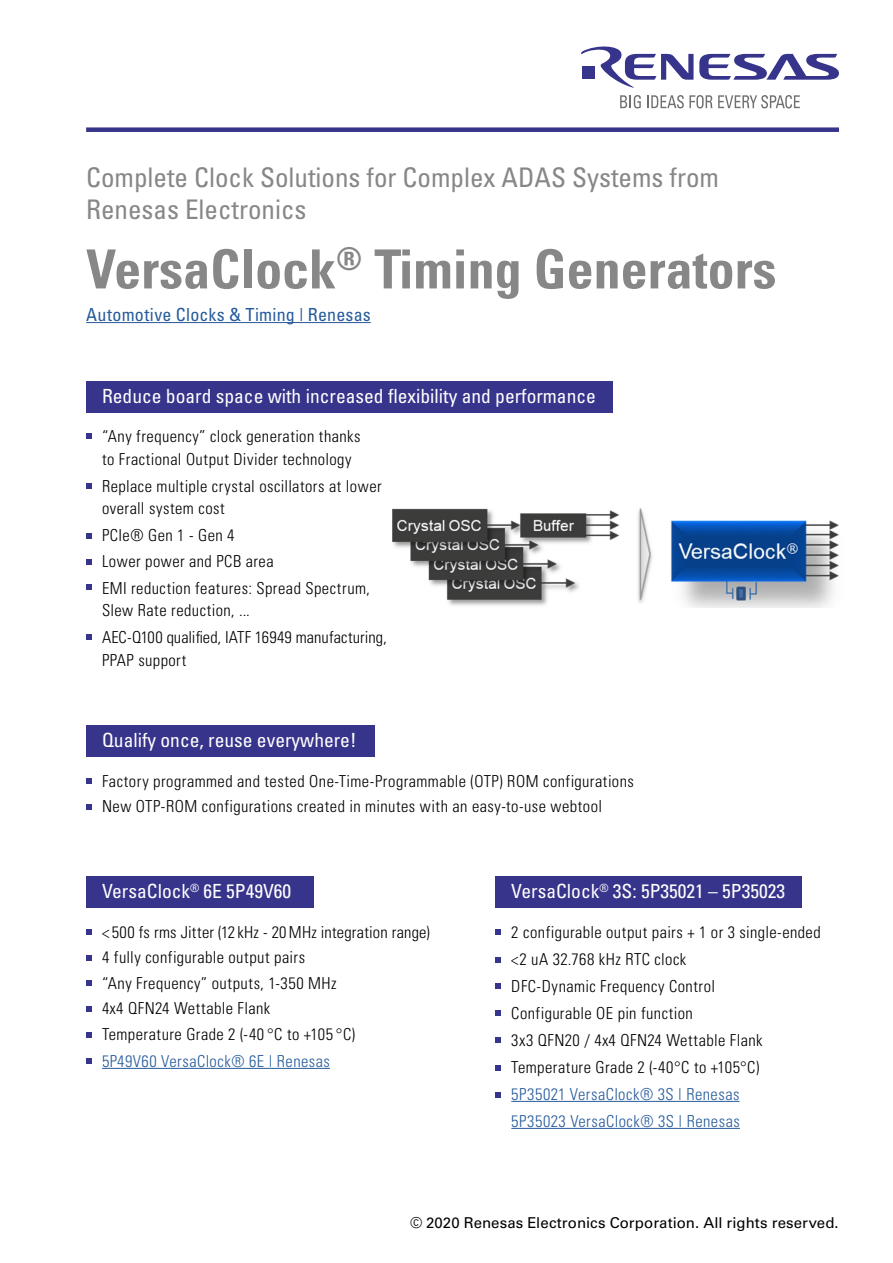
<style>
.page{position:relative;width:893px;height:1263px;background:#fff}
.page>*{position:absolute;margin:0;border:0;box-sizing:border-box;transform-origin:0 0}
.t1{font:700 condensed 54px "Univers";color:#878787}
.t2{font:condensed 27px "Univers";color:#878787}
.t3{font:condensed 19.5px "Univers";color:#fff}
.t4{font:condensed 18px "Univers";letter-spacing:.01em;color:#275b9b}
.t5{font:300 condensed 16.5px/22.5px "Univers";letter-spacing:.025em;color:#000}
.t6{font:300 condensed 16.5px "Univers";letter-spacing:.025em;color:#275b9b}
.t7{font:500 15px "Univers CE";letter-spacing:.005em;color:#000}
</style>
<div class="page">
<svg style="left:699px;top:54px;width:140px;height:26px"></svg>
<svg style="left:581px;top:47px;width:112px;height:41px"></svg>
<svg style="left:620px;top:95px;width:21px;height:13px"></svg>
<svg style="left:647px;top:95px;width:65px;height:13px"></svg>
<svg style="left:718px;top:95px;width:82px;height:13px"></svg>
<div style="left:86px;top:127px;width:753px;height:5px;background:#37348b"></div>
<div style="left:86px;top:381px;width:526px;height:31px;background:#37348b"></div>
<svg style="left:86px;top:434px;width:5px;height:5px"></svg>
<svg style="left:86px;top:634px;width:5px;height:5px"></svg>
<svg style="left:86px;top:483px;width:5px;height:6px"></svg>
<hr style="left:86px;top:322px;width:285px;height:1px;background:#275b9b">
<img style="left:392px;top:508px;width:447px;height:100px">
<svg style="left:86px;top:533px;width:5px;height:6px"></svg>
<svg style="left:86px;top:559px;width:5px;height:5px"></svg>
<svg style="left:86px;top:584px;width:5px;height:6px"></svg>
<div style="left:86px;top:725px;width:288px;height:32px;background:#37348b"></div>
<svg style="left:86px;top:778px;width:5px;height:5px"></svg>
<svg style="left:86px;top:804px;width:5px;height:6px"></svg>
<div style="left:86px;top:876px;width:227px;height:32px;background:#37348b"></div>
<hr style="left:102px;top:1068px;width:228px;height:1px;background:#275b9b">
<svg style="left:86px;top:929px;width:5px;height:5px"></svg>
<svg style="left:86px;top:955px;width:5px;height:6px"></svg>
<svg style="left:86px;top:980px;width:5px;height:5px"></svg>
<svg style="left:86px;top:1006px;width:5px;height:6px"></svg>
<svg style="left:86px;top:1032px;width:5px;height:5px"></svg>
<svg style="left:86px;top:1059px;width:5px;height:5px"></svg>
<div style="left:495px;top:876px;width:307px;height:32px;background:#37348b"></div>
<hr style="left:511px;top:1101px;width:228px;height:1px;background:#275b9b">
<hr style="left:511px;top:1128px;width:229px;height:1px;background:#275b9b">
<svg style="left:496px;top:929px;width:5px;height:5px"></svg>
<svg style="left:496px;top:958px;width:5px;height:5px"></svg>
<svg style="left:496px;top:983px;width:5px;height:5px"></svg>
<svg style="left:496px;top:1010px;width:5px;height:5px"></svg>
<svg style="left:496px;top:1037px;width:5px;height:6px"></svg>
<svg style="left:496px;top:1065px;width:5px;height:5px"></svg>
<svg style="left:496px;top:1093px;width:5px;height:5px"></svg>
<p class="t2" style="left:86px;top:160px;width:634px">Complete Clock Solutions for Complex ADAS Systems from</p>
<p class="t2" style="left:86px;top:192px;width:222px">Renesas Electronics</p>
<p class="t1" style="left:86px;top:236px;width:692px">VersaClock<sup>®</sup> Timing Generators</p>
<p class="t4" style="left:86px;top:303px;width:286px">Automotive Clocks &amp; Timing | Renesas</p>
<p class="t3" style="left:102px;top:384px;width:495px">Reduce board space with increased flexibility and performance</p>
<p class="t5" style="left:102px;top:425px;width:260px">“Any frequency” clock generation thanks</p>
<p class="t5" style="left:102px;top:448px;width:251px">to Fractional Output Divider technology</p>
<p class="t5" style="left:102px;top:475px;width:281px">Replace multiple crystal oscillators at lower overall system cost</p>
<p class="t5" style="left:102px;top:524px;width:134px">PCIe® Gen 1 - Gen 4</p>
<p class="t5" style="left:102px;top:550px;width:173px">Lower power and PCB area</p>
<p class="t5" style="left:102px;top:577px;width:269px">EMI reduction features: Spread Spectrum,</p>
<p class="t5" style="left:102px;top:599px;width:149px">Slew Rate reduction, ...</p>
<p class="t5" style="left:102px;top:626px;width:286px">AEC-Q100 qualified, IATF 16949 manufacturing,<br>PPAP support</p>
<p class="t3" style="left:102px;top:728px;width:256px">Qualify once, reuse everywhere!</p>
<p class="t5" style="left:102px;top:769px;width:533px">Factory programmed and tested One-Time-Programmable (OTP) ROM configurations</p>
<p class="t5" style="left:102px;top:795px;width:501px">New OTP-ROM configurations created in minutes with an easy-to-use webtool</p>
<p class="t3" style="left:102px;top:879px;width:191px">VersaClock<sup>®</sup> 6E 5P49V60</p>
<p class="t5" style="left:102px;top:920px;width:329px">&lt; 500 fs rms Jitter (12 kHz - 20MHz integration range)</p>
<p class="t5" style="left:102px;top:946px;width:205px">4 fully configurable output pairs</p>
<p class="t5" style="left:102px;top:971px;width:236px">“Any Frequency” outputs, 1-350 MHz</p>
<p class="t5" style="left:102px;top:997px;width:170px">4x4 QFN24 Wettable Flank</p>
<p class="t5" style="left:102px;top:1022px;width:255px">Temperature Grade 2 (-40 °C to +105 °C)</p>
<p class="t6" style="left:102px;top:1051px;width:229px">5P49V60 VersaClock® 6E | Renesas</p>
<p class="t3" style="left:511px;top:879px;width:275px">VersaClock<sup>®</sup> 3S: 5P35021 – 5P35023</p>
<p class="t5" style="left:511px;top:920px;width:311px">2 configurable output pairs + 1 or 3 single-ended</p>
<p class="t5" style="left:511px;top:947px;width:176px">&lt;2 uA 32.768 kHz RTC clock</p>
<p class="t5" style="left:511px;top:974px;width:205px">DFC-Dynamic Frequency Control</p>
<p class="t5" style="left:511px;top:1001px;width:183px">Configurable OE pin function</p>
<p class="t5" style="left:511px;top:1028px;width:253px">3x3 QFN20 / 4x4 QFN24 Wettable Flank</p>
<p class="t5" style="left:511px;top:1055px;width:250px">Temperature Grade 2 (-40°C to +105°C)</p>
<p class="t6" style="left:511px;top:1084px;width:230px">5P35021 VersaClock® 3S | Renesas</p>
<p class="t6" style="left:511px;top:1111px;width:230px">5P35023 VersaClock® 3S | Renesas</p>
<p class="t7" style="left:410px;top:1214px;width:430px">© 2020 Renesas Electronics Corporation. All rights reserved.</p>
</div>
